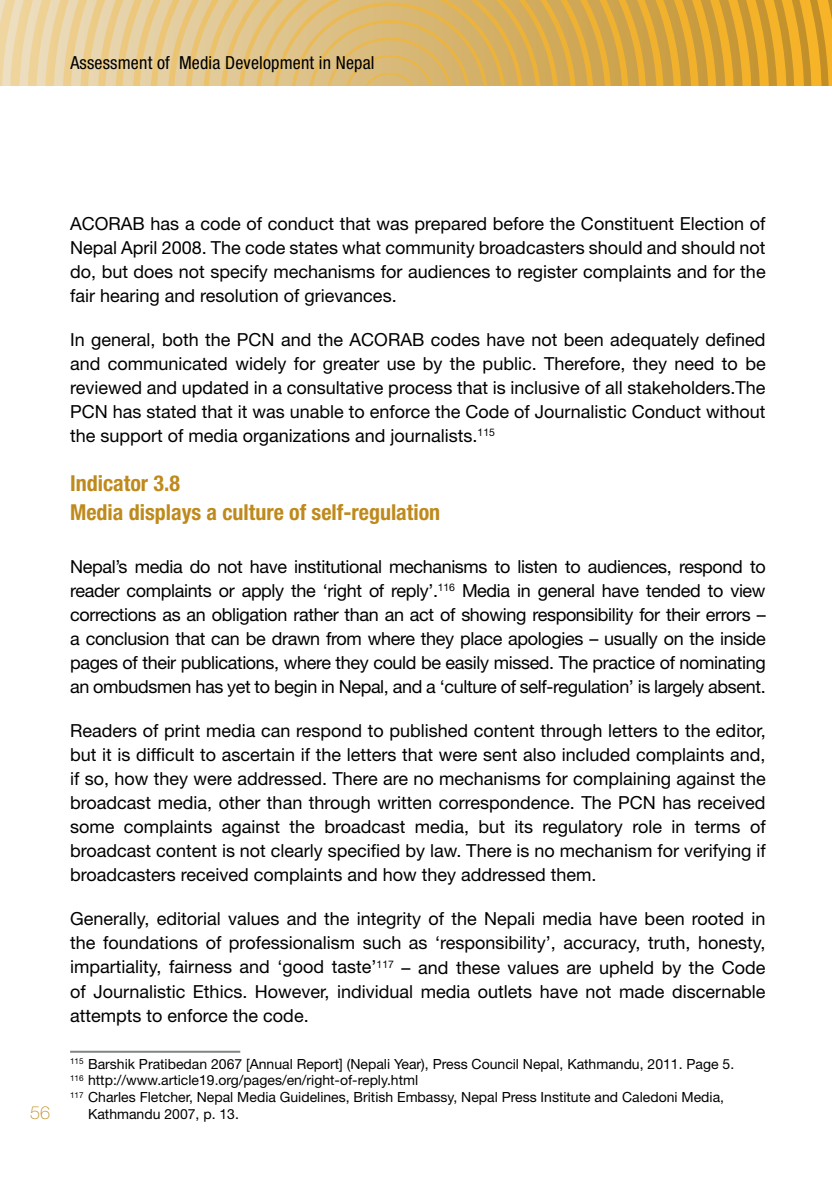
<style>
.page{position:relative;width:832px;height:1191px;background:#fff}
.page>*{position:absolute;margin:0;border:0;box-sizing:border-box;transform-origin:0 0}
.t1{font:700 condensed 22px/29.2px "Helvetica Neue";color:#bf8a1d}
.t2{font:18px/24px "Helvetica Neue";color:#000;text-align:justify}
.t3{font:condensed 18px "Helvetica Neue";letter-spacing:.01em;color:#000}
.t4{font:100 18px "Helvetica Neue";color:#bf8a1d}
.t5{font:14px "Helvetica Neue";color:#000}
</style>
<div class="page">
<svg style="left:0;top:0;width:831px;height:85px;background:#dfb969"></svg>
<hr style="left:70px;top:1050px;width:170px;height:2px;background:#808285">
<p class="t3" style="left:70px;top:53px;width:306px">Assessment of Media Development in Nepal</p>
<p class="t4" style="left:30px;top:1102px;width:22px">56</p>
<p class="t2" style="left:70px;top:211px;width:697px">ACORAB has a code of conduct that was prepared before the Constituent Election of Nepal April 2008. The code states what community broadcasters should and should not do, but does not specify mechanisms for audiences to register complaints and for the fair hearing and resolution of grievances.</p>
<p class="t2" style="left:70px;top:327px;width:697px">In general, both the PCN and the ACORAB codes have not been adequately defined and communicated widely for greater use by the public. Therefore, they need to be reviewed and updated in a consultative process that is inclusive of all stakeholders.The PCN has stated that it was unable to enforce the Code of Journalistic Conduct without the support of media organizations and journalists.<sup>115</sup></p>
<p class="t1" style="left:70px;top:468px;width:371px">Indicator 3.8<br>Media displays a culture of self-regulation</p>
<p class="t2" style="left:70px;top:554px;width:697px">Nepal’s media do not have institutional mechanisms to listen to audiences, respond to reader complaints or apply the ‘right of reply’.<sup>116</sup> Media in general have tended to view corrections as an obligation rather than an act of showing responsibility for their errors – a conclusion that can be drawn from where they place apologies – usually on the inside pages of their publications, where they could be easily missed. The practice of nominating an ombudsmen has yet to begin in Nepal, and a ‘culture of self-regulation’ is largely absent.</p>
<p class="t2" style="left:70px;top:718px;width:697px">Readers of print media can respond to published content through letters to the editor, but it is difficult to ascertain if the letters that were sent also included complaints and, if so, how they were addressed. There are no mechanisms for complaining against the broadcast media, other than through written correspondence. The PCN has received some complaints against the broadcast media, but its regulatory role in terms of broadcast content is not clearly specified by law. There is no mechanism for verifying if broadcasters received complaints and how they addressed them.</p>
<p class="t2" style="left:70px;top:906px;width:697px">Generally, editorial values and the integrity of the Nepali media have been rooted in the foundations of professionalism such as ‘responsibility’, accuracy, truth, honesty, impartiality, fairness and ‘good taste’<sup>117</sup> – and these values are upheld by the Code of Journalistic Ethics. However, individual media outlets have not made discernable attempts to enforce the code.</p>
<p class="t5" style="left:70px;top:1055px;width:665px"><sup>115</sup> Barshik Pratibedan 2067 [Annual Report] (Nepali Year), Press Council Nepal, Kathmandu, 2011. Page 5.</p>
<p class="t5" style="left:70px;top:1072px;width:349px"><sup>116</sup> http://www.article19.org/pages/en/right-of-reply.html</p>
<p class="t5" style="left:70px;top:1088px;width:655px"><sup>117</sup> Charles Fletcher, Nepal Media Guidelines, British Embassy, Nepal Press Institute and Caledoni Media,</p>
<p class="t5" style="left:88px;top:1105px;width:152px">Kathmandu 2007, p. 13.</p>
</div>
